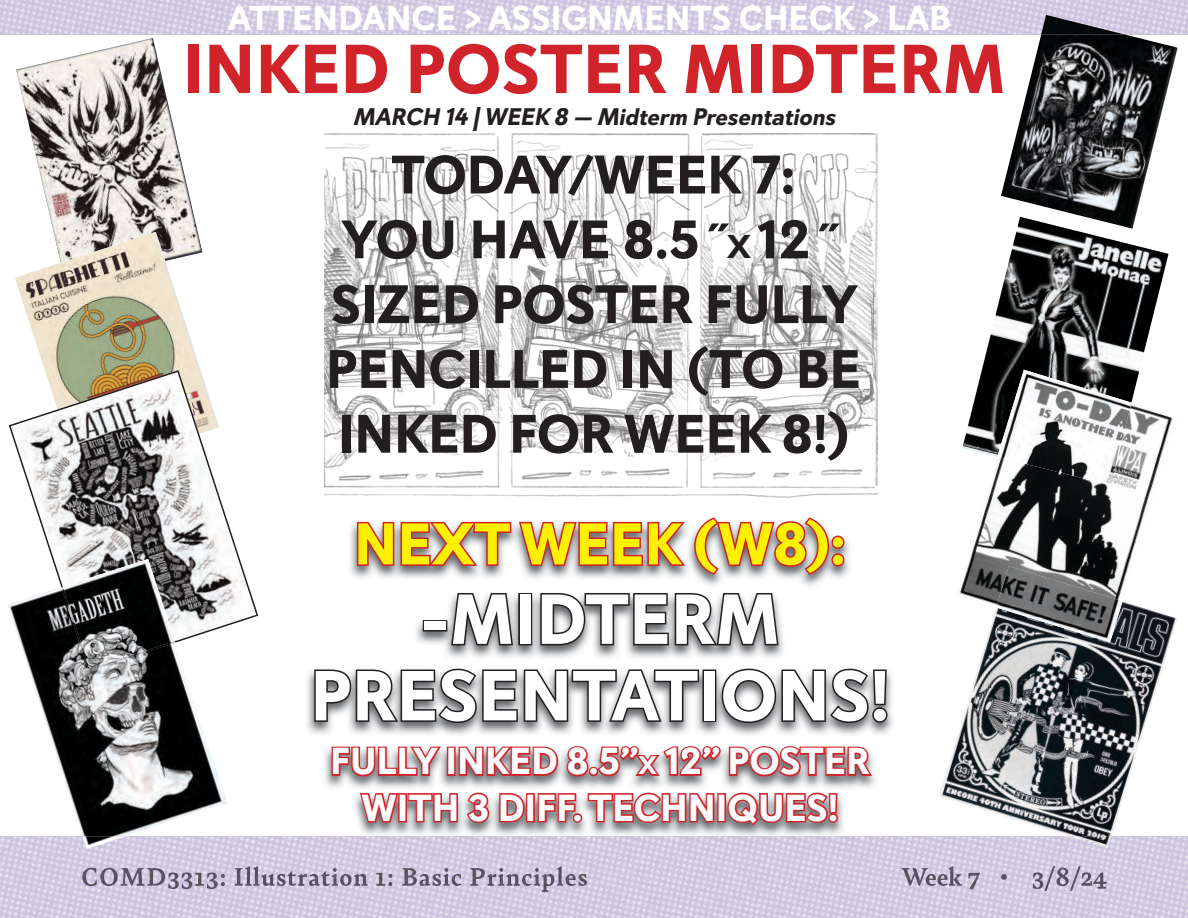
<style>
.page{position:relative;width:1188px;height:918px;background:#fff}
.page>*{position:absolute;margin:0;border:0;box-sizing:border-box;transform-origin:0 0}
.t1{font:700 70.5px/76.5px "Davis Sans";color:#fff;text-align:center}
.t2{font:700 69px "Davis Sans";color:#d1232a}
.t3{font:700 58.5px "Davis Sans";color:#fff101}
.t4{font:700 54px/64.8px "Davis Sans";letter-spacing:-.01em;color:#231f20;text-align:center}
.t5{font:700 37.5px/46.5px "Davis Sans";color:#fff;text-align:center}
.t6{font:700 34.5px "Davis Sans";color:#fff}
.t7{font:italic 700 24px "Davis Sans";color:#231f20}
.s1{font-size:33px}
.s2{font-size:25.5px}
</style>
<div class="page">
<img style="left:0;top:0;width:1188px;height:34px">
<img style="left:0;top:836px;width:1188px;height:82px">
<img style="left:505px;top:866px;width:100px;height:26px">
<img style="left:393px;top:866px;width:112px;height:26px">
<img style="left:323px;top:866px;width:70px;height:26px">
<img style="left:210px;top:866px;width:113px;height:26px">
<img style="left:82px;top:866px;width:128px;height:26px">
<img style="left:610px;top:886px;width:227px;height:1px">
<img style="left:891px;top:866px;width:89px;height:24px">
<img style="left:1001px;top:866px;width:106px;height:25px">
<img style="left:16px;top:38px;width:186px;height:223px">
<img style="left:15px;top:261px;width:186px;height:109px">
<img style="left:61px;top:232px;width:104px;height:52px">
<img style="left:1001px;top:34px;width:177px;height:183px">
<img style="left:1041px;top:15px;width:84px;height:19px">
<svg style="left:9px;top:370px;width:249px;height:256px"></svg>
<img style="left:939px;top:608px;width:239px;height:228px">
<img style="left:1069px;top:836px;width:42px;height:12px">
<img style="left:973px;top:217px;width:196px;height:186px">
<img style="left:957px;top:403px;width:216px;height:205px">
<img style="left:996px;top:566px;width:127px;height:76px">
<img style="left:997px;top:370px;width:134px;height:115px">
<img style="left:8px;top:587px;width:220px;height:249px">
<img style="left:82px;top:836px;width:44px;height:13px">
<img style="left:63px;top:559px;width:112px;height:28px">
<img style="left:61px;top:587px;width:114px;height:84px">
<img style="left:62px;top:587px;width:113px;height:83px">
<img style="left:324px;top:134px;width:554px;height:364px">
<img style="left:307px;top:524px;width:586px;height:312px">
<img style="left:801px;top:836px;width:94px;height:3px">
<img style="left:702px;top:836px;width:99px;height:3px">
<img style="left:603px;top:836px;width:99px;height:3px">
<img style="left:503px;top:836px;width:100px;height:3px">
<img style="left:404px;top:836px;width:99px;height:3px">
<img style="left:305px;top:836px;width:99px;height:3px">
<svg style="left:355px;top:517px;width:491px;height:60px"></svg>
<div style="left:423px;top:620px;width:24px;height:12px;border:3px solid #231f20"></div>
<svg style="left:450px;top:592px;width:65px;height:55px;background:#7a7a7c"></svg>
<div style="left:518px;top:593px;width:14px;height:52px;border:3px solid #231f20"></div>
<svg style="left:539px;top:592px;width:241px;height:56px;background:#808082"></svg>
<svg style="left:313px;top:667px;width:388px;height:58px;background:#868688"></svg>
<div style="left:702px;top:670px;width:14px;height:52px;border:3px solid #231f20"></div>
<svg style="left:720px;top:667px;width:169px;height:58px;background:#868688"></svg>
<svg style="left:330px;top:745px;width:544px;height:82px"></svg>
<p class="t6" style="left:228px;top:-3px;width:725px">ATTENDANCE &gt; ASSIGNMENTS CHECK &gt; LAB</p>
<p class="t2" style="left:182px;top:28px;width:825px">INKED POSTER MIDTERM</p>
<p class="t7" style="left:353px;top:102px;width:489px">MARCH 14 |WEEK 8 — Midterm Presentations</p>
<p class="t4" style="left:326px;top:143px;width:537px">TODAY/WEEK 7:<br>YOU HAVE 8.5˝<span class="s1">X</span> 12˝<br>SIZED POSTER FULLY<br>PENCILLED IN (TO BE<br>INKED FOR WEEK 8!)</p>
<p class="t3" style="left:354px;top:509px;width:494px">NEXT WEEK (W8):</p>
<h1 class="t1" style="left:310px;top:583px;width:581px">-MIDTERM<br>PRESENTATIONS!</h1>
<p class="t5" style="left:330px;top:739px;width:541px">FULLY INKED 8.5”<span class="s2">X</span> 12” POSTER<br>WITH 3 DIFF. TECHNIQUES!</p>
</div>
